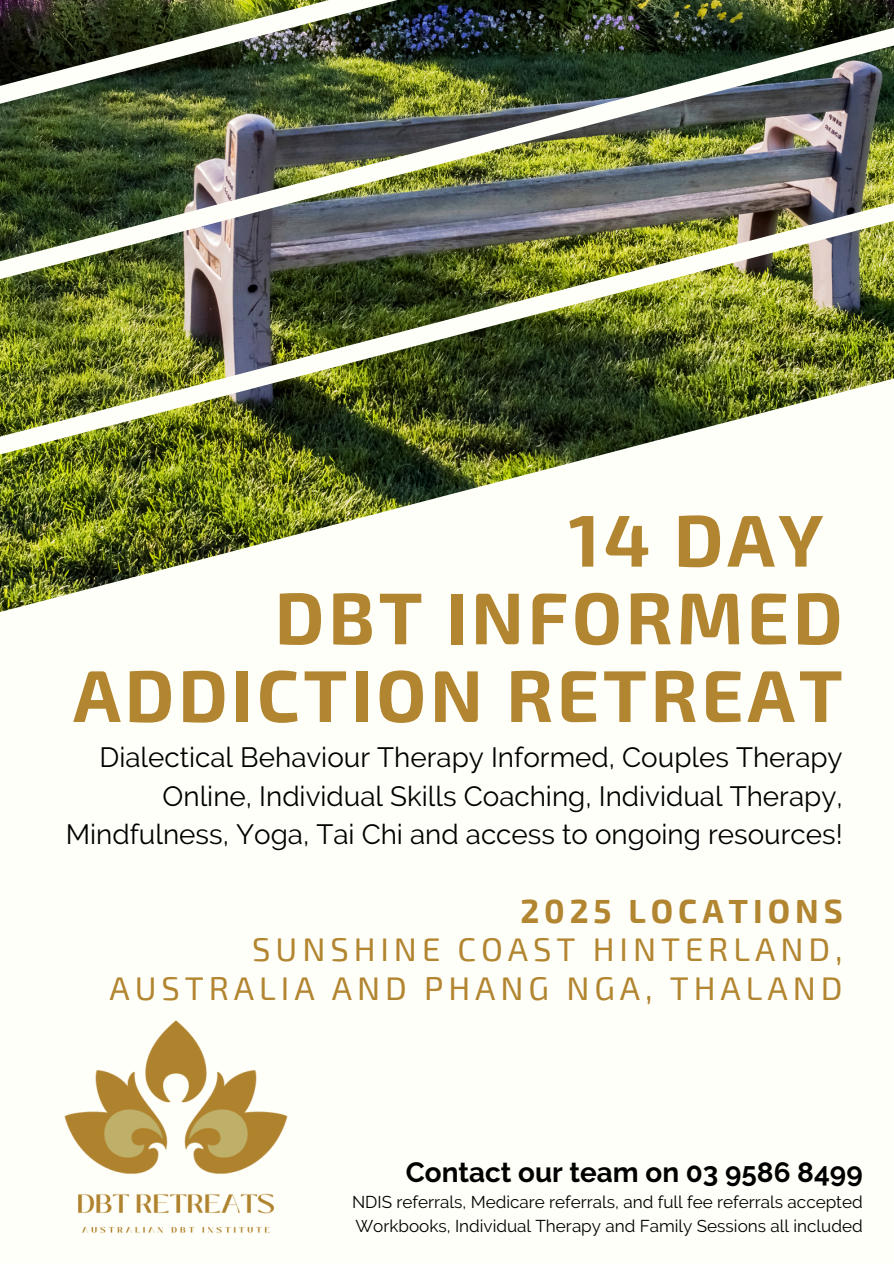
<style>
.page{position:relative;width:894px;height:1264px;background:#fff}
.page>*{position:absolute;margin:0;border:0;box-sizing:border-box;transform-origin:0 0}
.t1{font:700 73.2px/77.7px "Exo 2";letter-spacing:.05em;color:#b28530;text-align:right}
.t2{font:32.7px/38.2px "Exo 2";letter-spacing:.15em;color:#b28530;text-align:right}
.t3{font:27.75px/38.2px "Raleway";color:#000;text-align:right}
.t4{font:700 27.75px "Raleway";color:#000}
.t5{font:17.1px "Raleway";color:#000}
.s1{font-weight:700}
</style>
<div class="page">
<div style="left:0;top:0;width:893px;height:1263px;background:#fffff9"></div>
<img style="left:0;top:0;width:893px;height:612px">
<img style="left:64px;top:1020px;width:224px;height:214px">
<h1 class="t1" style="left:73px;top:498px;width:770px">14 DAY<br>DBT INFORMED<br>ADDICTION RETREAT</h1>
<p class="t3" style="left:66px;top:738px;width:778px">Dialectical Behaviour Therapy Informed, Couples Therapy<br>Online, Individual Skills Coaching, Individual Therapy,<br>Mindfulness, Yoga, Tai Chi and access to ongoing resources!</p>
<h3 class="t2" style="left:109px;top:890px;width:734px"><span class="s1">2025 LOCATIONS<br></span>SUNSHINE COAST HINTERLAND,<br>AUSTRALIA AND PHANG NGA, THALAND</h3>
<p class="t4" style="left:405px;top:1155px;width:458px">Contact our team on 03 9586 8499</p>
<h4 class="t5" style="left:352px;top:1192px;width:512px">NDIS referrals, Medicare referrals, and full fee referrals accepted</h4>
<h2 class="t5" style="left:355px;top:1215px;width:508px">Workbooks, Individual Therapy and Family Sessions all included</h2>
</div>
